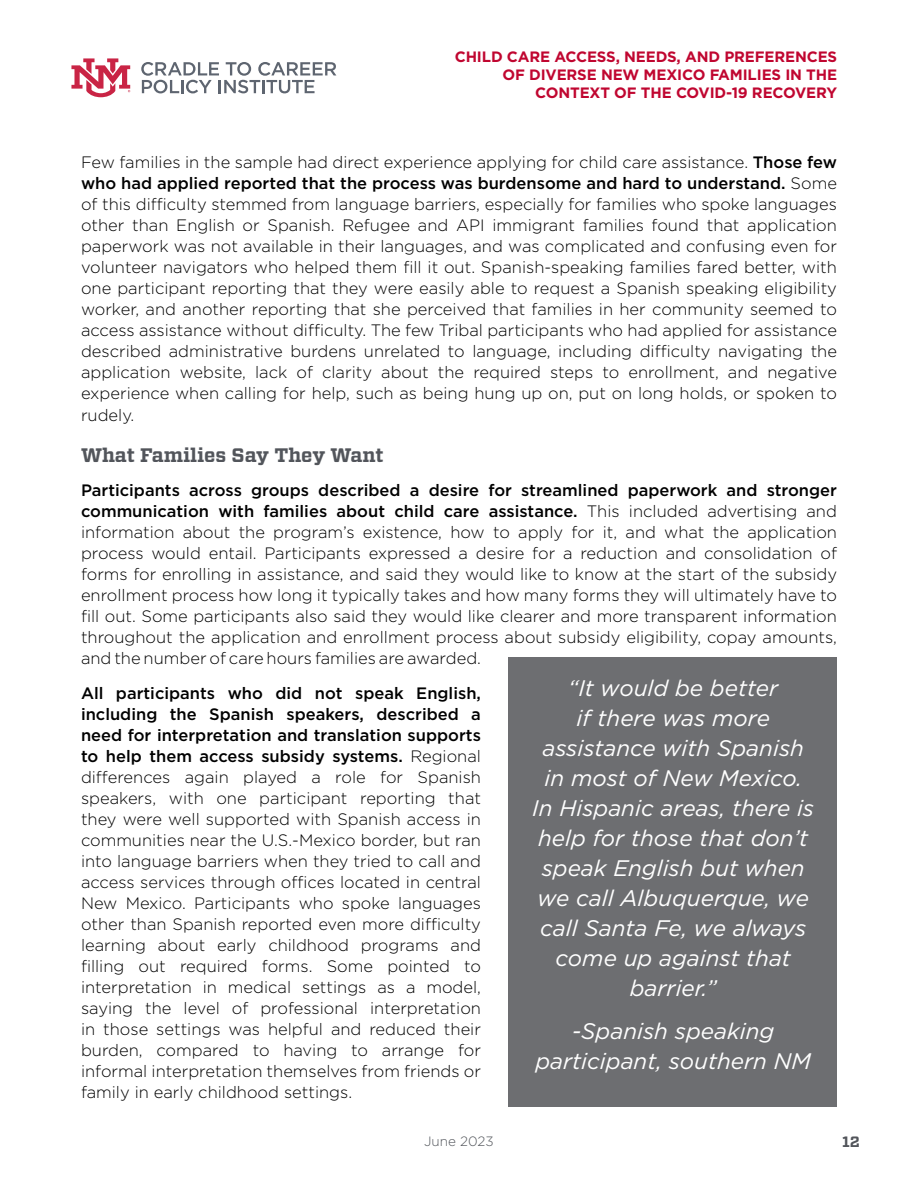
<style>
.page{position:relative;width:918px;height:1188px;background:#fff}
.page>*{position:absolute;margin:0;border:0;box-sizing:border-box;transform-origin:0 0}
.t1{font:italic 22.5px/30px "Gotham";color:#fff;text-align:center}
.t2{font:700 19.5px "Vitesse";color:#52555b}
.t3{font:300 16.5px/21px "Gotham";color:#000;text-align:justify}
.t4{font:700 15px/18px "Gotham";letter-spacing:-.01em;color:#c00630;text-align:right}
.t5{font:700 15px "Vitesse";color:#52555b}
.t6{font:300 13.5px "Gotham";color:#52555b}
.s1{font-weight:500}
</style>
<div class="page">
<svg style="left:141px;top:62px;width:195px;height:31px"></svg>
<svg style="left:71px;top:58px;width:59px;height:39px"></svg>
<div style="left:508px;top:658px;width:329px;height:449px;background:#6d6e71"></div>
<p class="t4" style="left:455px;top:47px;width:384px">CHILD CARE ACCESS, NEEDS, AND PREFERENCES<br>OF DIVERSE NEW MEXICO FAMILIES IN THE<br>CONTEXT OF THE COVID-19 RECOVERY</p>
<p class="t3" style="left:81px;top:152px;width:758px">Few families in the sample had direct experience applying for child care assistance. <span class="s1">Those few who had applied reported that the process was burdensome and hard to understand.</span> Some of this difficulty stemmed from language barriers, especially for families who spoke languages other than English or Spanish. Refugee and API immigrant families found that application paperwork was not available in their languages, and was complicated and confusing even for volunteer navigators who helped them fill it out. Spanish-speaking families fared better, with one participant reporting that they were easily able to request a Spanish speaking eligibility worker, and another reporting that she perceived that families in her community seemed to access assistance without difficulty. The few Tribal participants who had applied for assistance described administrative burdens unrelated to language, including difficulty navigating the application website, lack of clarity about the required steps to enrollment, and negative experience when calling for help, such as being hung up on, put on long holds, or spoken to rudely.</p>
<p class="t2" style="left:81px;top:442px;width:304px">What Families Say They Want</p>
<p class="t3" style="left:81px;top:479px;width:758px"><span class="s1">Participants across groups described a desire for streamlined paperwork and stronger communication with families about child care assistance.</span> This included advertising and information about the program’s existence, how to apply for it, and what the application process would entail. Participants expressed a desire for a reduction and consolidation of forms for enrolling in assistance, and said they would like to know at the start of the subsidy enrollment process how long it typically takes and how many forms they will ultimately have to fill out. Some participants also said they would like clearer and more transparent information throughout the application and enrollment process about subsidy eligibility, copay amounts, and the number of care hours families are awarded.</p>
<p class="t3" style="left:81px;top:682px;width:402px"><span class="s1">All participants who did not speak English, including the Spanish speakers, described a need for interpretation and translation supports to help them access subsidy systems.</span> Regional differences again played a role for Spanish speakers, with one participant reporting that they were well supported with Spanish access in communities near the U.S.-Mexico border, but ran into language barriers when they tried to call and access services through offices located in central New Mexico. Participants who spoke languages other than Spanish reported even more difficulty learning about early childhood programs and filling out required forms. Some pointed to interpretation in medical settings as a model, saying the level of professional interpretation in those settings was helpful and reduced their burden, compared to having to arrange for informal interpretation themselves from friends or family in early childhood settings.</p>
<h1 class="t1" style="left:532px;top:673px;width:283px">“It would be better<br>if there was more assistance with Spanish in most of New Mexico.<br>In Hispanic areas, there is help for those that don’t speak English but when we call Albuquerque, we call Santa Fe, we always come up against that barrier.”</h1>
<h1 class="t1" style="left:535px;top:1016px;width:277px">-Spanish speaking participant, southern NM</h1>
<p class="t6" style="left:424px;top:1133px;width:71px">June 2023</p>
<p class="t5" style="left:842px;top:1132px;width:19px">12</p>
</div>
